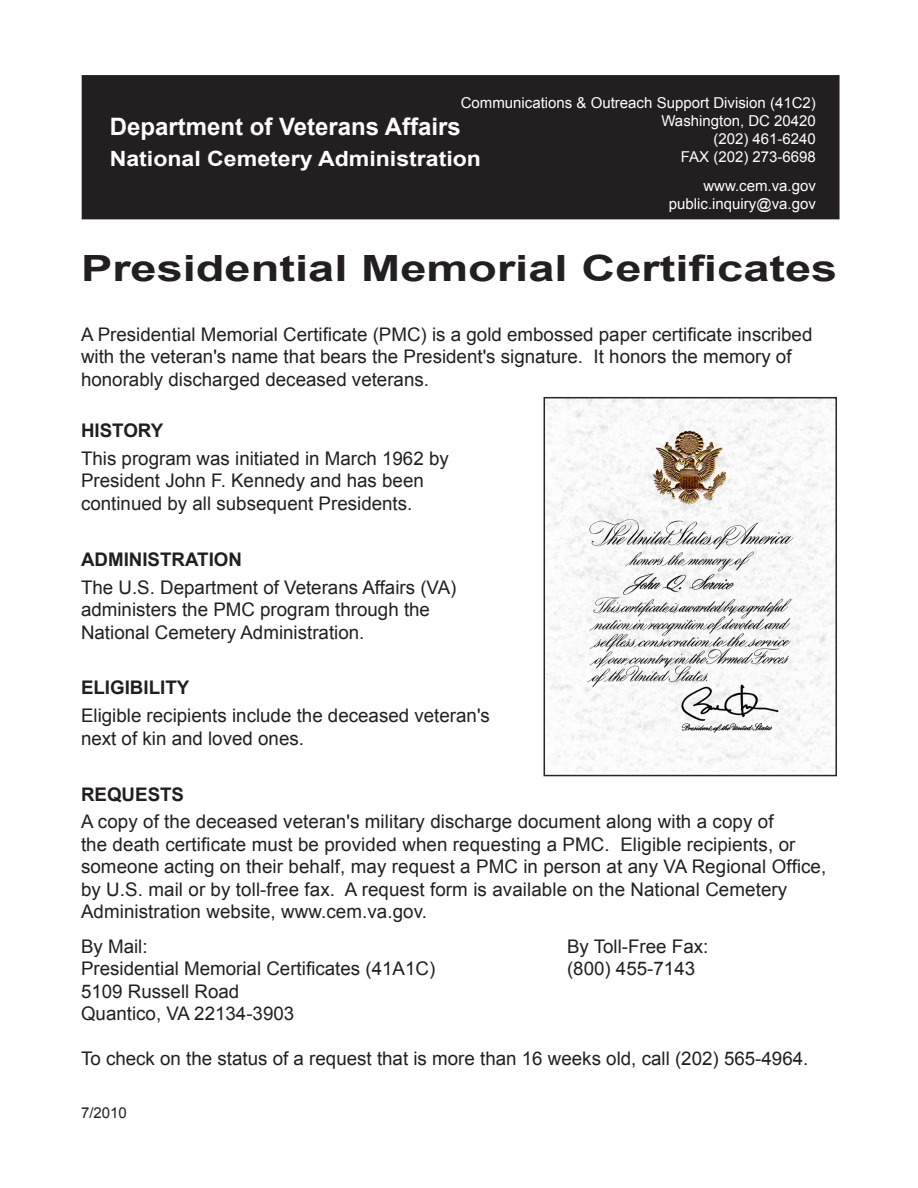
<style>
.page{position:relative;width:918px;height:1188px;background:#fff}
.page>*{position:absolute;margin:0;border:0;box-sizing:border-box;transform-origin:0 0}
.t1{font:700 36.15px "Arial";color:#231f20;scale:1.3 1}
.t2{font:700 24px "Arial";color:#fff}
.t3{font:700 21px "Arial";color:#fff;scale:1.1 1}
.t4{font:18.75px/22.5px "Arial";color:#231f20}
.t5{font:700 18.75px "Arial";color:#231f20}
.t6{font:15px/18px "Arial";color:#fff;text-align:right}
.t7{font:15px "Arial";color:#231f20}
</style>
<div class="page">
<div style="left:82px;top:76px;width:757px;height:143px;background:#231f20"></div>
<div style="left:82px;top:75px;width:758px;height:144px;border:2px solid #231f20"></div>
<img style="left:547px;top:400px;width:287px;height:372px">
<div style="left:544px;top:397px;width:293px;height:379px;border:2px solid #282526"></div>
<p class="t6" style="left:461px;top:94px;width:357px">Communications &amp; Outreach Support Division (41C2)</p>
<p class="t6" style="left:661px;top:112px;width:156px">Washington, DC 20420 (202) 461-6240<br>FAX (202) 273-6698</p>
<p class="t6" style="left:669px;top:177px;width:148px">www.cem.va.gov public.inquiry@va.gov</p>
<p class="t2" style="left:110px;top:111px;width:353px">Department of Veterans Affairs</p>
<p class="t3" style="left:110px;top:145px;width:339px">National Cemetery Administration</p>
<p class="t1" style="left:81px;top:245px;width:583px">Presidential Memorial Certificates</p>
<p class="t4" style="left:81px;top:323px;width:733px">A Presidential Memorial Certificate (PMC) is a gold embossed paper certificate inscribed with the veteran's name that bears the President's signature. It honors the memory of honorably discharged deceased veterans.</p>
<p class="t5" style="left:81px;top:418px;width:84px">HISTORY</p>
<p class="t4" style="left:81px;top:447px;width:369px">This program was initiated in March 1962 by<br>President John F. Kennedy and has been continued by all subsequent Presidents.</p>
<p class="t5" style="left:81px;top:547px;width:163px">ADMINISTRATION</p>
<p class="t4" style="left:81px;top:576px;width:377px">The U.S. Department of Veterans Affairs (VA) administers the PMC program through the<br>National Cemetery Administration.</p>
<p class="t5" style="left:81px;top:675px;width:110px">ELIGIBILITY</p>
<p class="t4" style="left:81px;top:705px;width:410px">Eligible recipients include the deceased veteran's next of kin and loved ones.</p>
<p class="t5" style="left:81px;top:782px;width:105px">REQUESTS</p>
<p class="t4" style="left:81px;top:811px;width:747px">A copy of the deceased veteran's military discharge document along with a copy of<br>the death certificate must be provided when requesting a PMC. Eligible recipients, or someone acting on their behalf, may request a PMC in person at any VA Regional Office, by U.S. mail or by toll-free fax. A request form is available on the National Cemetery Administration website, www.cem.va.gov.</p>
<p class="t4" style="left:81px;top:935px;width:68px">By Mail:</p>
<p class="t4" style="left:567px;top:935px;width:143px">By Toll-Free Fax:</p>
<p class="t4" style="left:81px;top:958px;width:356px">Presidential Memorial Certificates (41A1C)</p>
<p class="t4" style="left:567px;top:958px;width:130px">(800) 455-7143</p>
<p class="t4" style="left:81px;top:980px;width:160px">5109 Russell Road</p>
<p class="t4" style="left:81px;top:1003px;width:215px">Quantico, VA 22134-3903</p>
<p class="t4" style="left:81px;top:1048px;width:729px">To check on the status of a request that is more than 16 weeks old, call (202) 565-4964.</p>
<p class="t7" style="left:81px;top:1103px;width:47px">7/2010</p>
</div>
